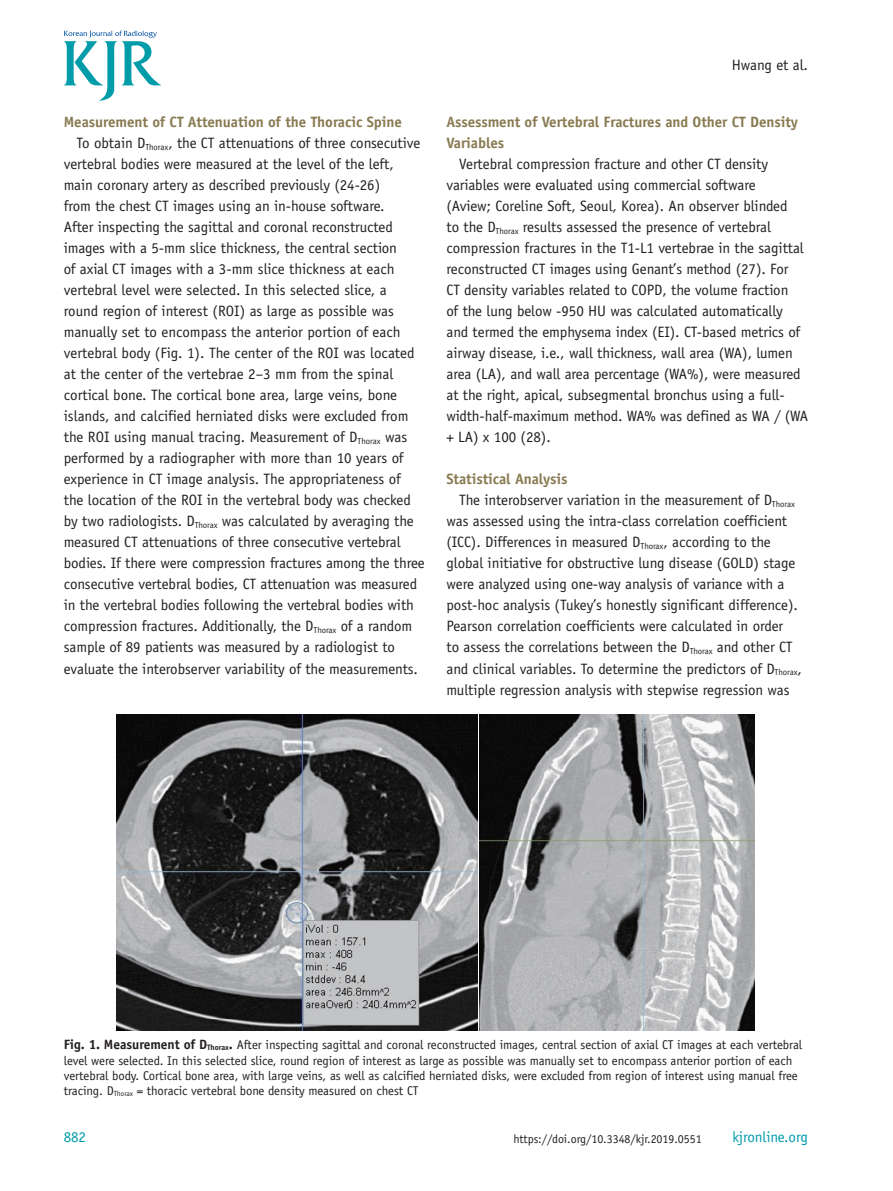
<style>
.page{position:relative;width:893px;height:1191px;background:#fff}
.page>*{position:absolute;margin:0;border:0;box-sizing:border-box;transform-origin:0 0}
.t1{font:15px "Officina Sans Std";letter-spacing:-.005em;color:#231f20}
.t2{font:700 15px "Officina Sans Std";letter-spacing:-.005em;color:#887a51}
.t3{font:15px "Officina Sans Std";letter-spacing:-.005em;color:#009caa}
.t4{font:12.75px/15.5px "Officina Sans Std";letter-spacing:-.005em;color:#231f20}
.t5{font:12px "Officina Sans Std";letter-spacing:-.005em;color:#231f20}
.s1{font-weight:700;font-size:13.5px}
.s2{font-size:7.5px}
</style>
<div class="page">
<svg style="left:64px;top:31px;width:97px;height:70px"></svg>
<img style="left:117px;top:714px;width:360px;height:316px">
<img style="left:479px;top:714px;width:276px;height:316px">
<p class="t2" style="left:64px;top:113px;width:340px">Measurement of CT Attenuation of the Thoracic Spine</p>
<p class="t1" style="left:77px;top:134px;width:345px">To obtain D<sub>Thorax</sub>, the CT attenuations of three consecutive</p>
<p class="t1" style="left:64px;top:155px;width:332px">vertebral bodies were measured at the level of the left,</p>
<p class="t1" style="left:64px;top:176px;width:318px">main coronary artery as described previously (24-26)</p>
<p class="t1" style="left:64px;top:197px;width:322px">from the chest CT images using an in-house software.</p>
<p class="t1" style="left:64px;top:218px;width:331px">After inspecting the sagittal and coronal reconstructed</p>
<p class="t1" style="left:64px;top:239px;width:335px">images with a 5-mm slice thickness, the central section</p>
<p class="t1" style="left:64px;top:260px;width:332px">of axial CT images with a 3-mm slice thickness at each</p>
<p class="t1" style="left:64px;top:281px;width:324px">vertebral level were selected. In this selected slice, a</p>
<p class="t1" style="left:64px;top:302px;width:332px">round region of interest (ROI) as large as possible was</p>
<p class="t1" style="left:64px;top:323px;width:338px">manually set to encompass the anterior portion of each</p>
<p class="t1" style="left:64px;top:344px;width:352px">vertebral body (Fig. 1). The center of the ROI was located</p>
<p class="t1" style="left:64px;top:365px;width:331px">at the center of the vertebrae 2–3 mm from the spinal</p>
<p class="t1" style="left:64px;top:386px;width:335px">cortical bone. The cortical bone area, large veins, bone</p>
<p class="t1" style="left:64px;top:407px;width:346px">islands, and calcified herniated disks were excluded from</p>
<p class="t1" style="left:64px;top:428px;width:345px">the ROI using manual tracing. Measurement of D<sub>Thorax</sub> was</p>
<p class="t1" style="left:64px;top:449px;width:341px">performed by a radiographer with more than 10 years of</p>
<p class="t1" style="left:64px;top:470px;width:339px">experience in CT image analysis. The appropriateness of</p>
<p class="t1" style="left:64px;top:491px;width:349px">the location of the ROI in the vertebral body was checked</p>
<p class="t1" style="left:64px;top:512px;width:352px">by two radiologists. D<sub>Thorax</sub> was calculated by averaging the</p>
<p class="t1" style="left:64px;top:533px;width:338px">measured CT attenuations of three consecutive vertebral</p>
<p class="t1" style="left:64px;top:554px;width:363px">bodies. If there were compression fractures among the three</p>
<p class="t1" style="left:64px;top:575px;width:355px">consecutive vertebral bodies, CT attenuation was measured</p>
<p class="t1" style="left:64px;top:596px;width:352px">in the vertebral bodies following the vertebral bodies with</p>
<p class="t1" style="left:64px;top:617px;width:350px">compression fractures. Additionally, the D<sub>Thorax</sub> of a random</p>
<p class="t1" style="left:64px;top:638px;width:333px">sample of 89 patients was measured by a radiologist to</p>
<p class="t1" style="left:64px;top:659px;width:356px">evaluate the interobserver variability of the measurements.</p>
<p class="t1" style="left:732px;top:56px;width:78px">Hwang et al.</p>
<p class="t2" style="left:446px;top:113px;width:353px">Assessment of Vertebral Fractures and Other CT Density</p>
<p class="t2" style="left:446px;top:134px;width:59px">Variables</p>
<p class="t1" style="left:459px;top:155px;width:310px">Vertebral compression fracture and other CT density</p>
<p class="t1" style="left:446px;top:176px;width:311px">variables were evaluated using commercial software</p>
<p class="t1" style="left:446px;top:197px;width:343px">(Aview; Coreline Soft, Seoul, Korea). An observer blinded</p>
<p class="t1" style="left:446px;top:218px;width:326px">to the D<sub>Thorax</sub> results assessed the presence of vertebral</p>
<p class="t1" style="left:446px;top:239px;width:359px">compression fractures in the T1-L1 vertebrae in the sagittal</p>
<p class="t1" style="left:446px;top:260px;width:344px">reconstructed CT images using Genant’s method (27). For</p>
<p class="t1" style="left:446px;top:281px;width:343px">CT density variables related to COPD, the volume fraction</p>
<p class="t1" style="left:446px;top:302px;width:338px">of the lung below -950 HU was calculated automatically</p>
<p class="t1" style="left:446px;top:323px;width:355px">and termed the emphysema index (EI). CT-based metrics of</p>
<p class="t1" style="left:446px;top:344px;width:348px">airway disease, i.e., wall thickness, wall area (WA), lumen</p>
<p class="t1" style="left:446px;top:365px;width:356px">area (LA), and wall area percentage (WA%), were measured</p>
<p class="t1" style="left:446px;top:386px;width:340px">at the right, apical, subsegmental bronchus using a full-</p>
<p class="t1" style="left:446px;top:407px;width:363px">width-half-maximum method. WA% was defined as WA / (WA</p>
<p class="t1" style="left:446px;top:428px;width:106px">+ LA) x 100 (28).</p>
<p class="t2" style="left:446px;top:470px;width:123px">Statistical Analysis</p>
<p class="t1" style="left:459px;top:491px;width:337px">The interobserver variation in the measurement of D<sub>Thorax</sub></p>
<p class="t1" style="left:446px;top:512px;width:342px">was assessed using the intra-class correlation coefficient</p>
<p class="t1" style="left:446px;top:533px;width:326px">(ICC). Differences in measured D<sub>Thorax</sub>, according to the</p>
<p class="t1" style="left:446px;top:554px;width:350px">global initiative for obstructive lung disease (GOLD) stage</p>
<p class="t1" style="left:446px;top:575px;width:339px">were analyzed using one-way analysis of variance with a</p>
<p class="t1" style="left:446px;top:596px;width:353px">post-hoc analysis (Tukey’s honestly significant difference).</p>
<p class="t1" style="left:446px;top:617px;width:338px">Pearson correlation coefficients were calculated in order</p>
<p class="t1" style="left:446px;top:638px;width:348px">to assess the correlations between the D<sub>Thorax</sub> and other CT</p>
<p class="t1" style="left:446px;top:659px;width:357px">and clinical variables. To determine the predictors of D<sub>Thorax</sub>,</p>
<p class="t1" style="left:446px;top:680px;width:345px">multiple regression analysis with stepwise regression was</p>
<p class="t4" style="left:64px;top:1036px;width:740px"><span class="s1">Fig. 1. Measurement of D</span><sub>Thorax</sub><span class="s1">.</span> After inspecting sagittal and coronal reconstructed images, central section of axial CT images at each vertebral level were selected. In this selected slice, round region of interest as large as possible was manually set to encompass anterior portion of each vertebral body. Cortical bone area, with large veins, as well as calcified herniated disks, were excluded from region of interest using manual free tracing. D<span class="s2">Thorax</span> = thoracic vertebral bone density measured on chest CT</p>
<p class="t3" style="left:64px;top:1128px;width:24px">882</p>
<p class="t5" style="left:513px;top:1132px;width:190px">https://doi.org/10.3348/kjr.2019.0551</p>
<p class="t3" style="left:732px;top:1128px;width:77px">kjronline.org</p>
</div>
